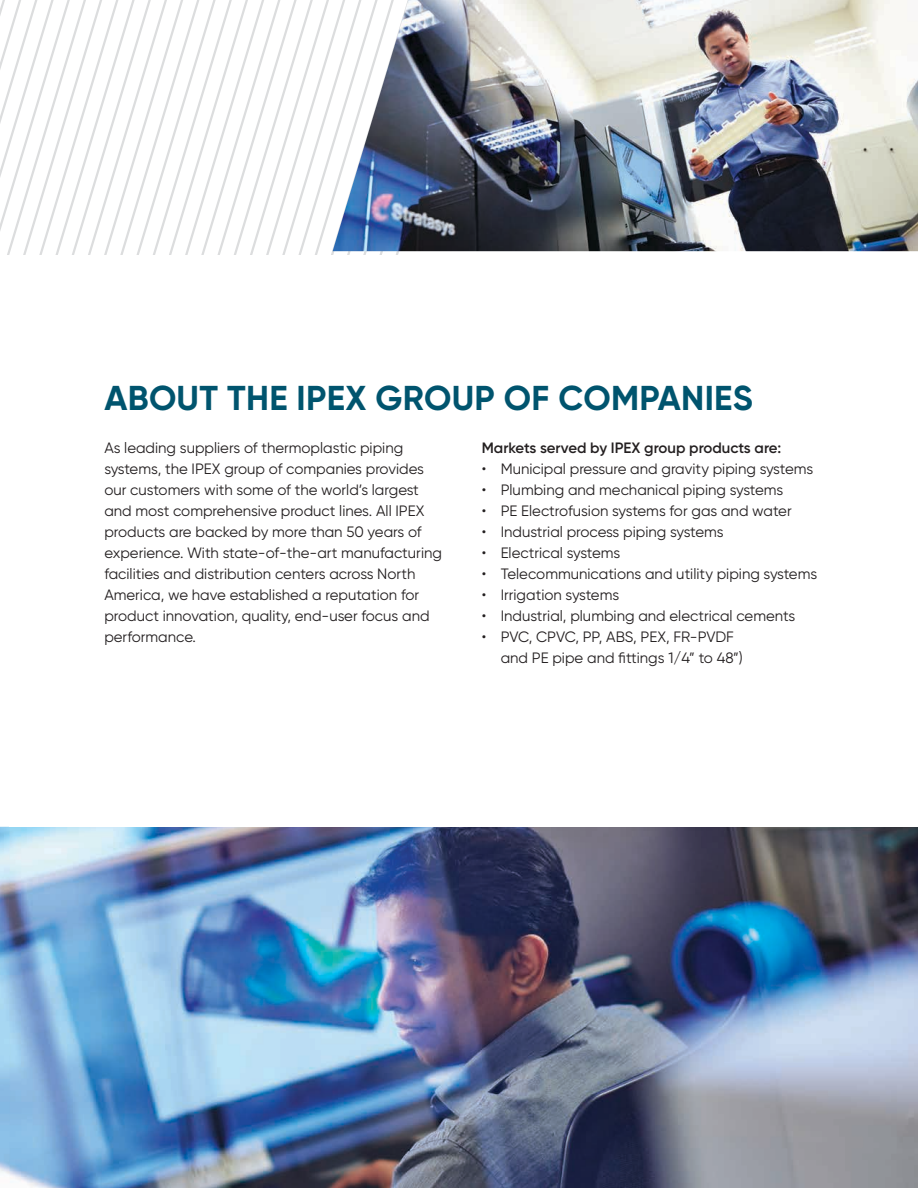
<style>
.page{position:relative;width:918px;height:1188px;background:#fff}
.page>*{position:absolute;margin:0;border:0;box-sizing:border-box;transform-origin:0 0}
.t1{font:700 34.5px "Gilroy";letter-spacing:.01em;color:#00546e}
.t2{font:15px/21px "Gilroy";color:#231f20}
.t3{font:600 15px "Gilroy";color:#231f20}
</style>
<div class="page">
<svg style="left:323px;top:0;width:16px;height:254px"></svg>
<svg style="left:306px;top:0;width:17px;height:254px"></svg>
<svg style="left:290px;top:0;width:16px;height:254px"></svg>
<svg style="left:274px;top:0;width:16px;height:254px"></svg>
<svg style="left:258px;top:0;width:16px;height:254px"></svg>
<svg style="left:242px;top:0;width:16px;height:254px"></svg>
<svg style="left:225px;top:0;width:17px;height:254px"></svg>
<svg style="left:209px;top:0;width:16px;height:254px"></svg>
<svg style="left:193px;top:0;width:16px;height:254px"></svg>
<svg style="left:177px;top:0;width:16px;height:254px"></svg>
<svg style="left:161px;top:0;width:16px;height:254px"></svg>
<svg style="left:0;top:0;width:161px;height:254px"></svg>
<img style="left:10px;top:827px;width:908px;height:361px">
<img style="left:333px;top:0;width:585px;height:251px">
<img style="left:0;top:827px;width:10px;height:348px">
<h1 class="t1" style="left:105px;top:377px;width:650px">ABOUT THE IPEX GROUP OF COMPANIES</h1>
<p class="t2" style="left:104px;top:437px;width:339px">As leading suppliers of thermoplastic piping systems, the IPEX group of companies provides our customers with some of the world’s largest and most comprehensive product lines. All IPEX products are backed by more than 50 years of experience. With state-of-the-art manufacturing facilities and distribution centers across North America, we have established a reputation for product innovation, quality, end-user focus and performance.</p>
<p class="t3" style="left:482px;top:438px;width:301px">Markets served by IPEX group products are:</p>
<p class="t2" style="left:482px;top:458px;width:333px">• Municipal pressure and gravity piping systems</p>
<p class="t2" style="left:482px;top:479px;width:303px">• Plumbing and mechanical piping systems</p>
<p class="t2" style="left:482px;top:500px;width:311px">• PE Electrofusion systems for gas and water</p>
<p class="t2" style="left:482px;top:521px;width:243px">• Industrial process piping systems</p>
<p class="t2" style="left:482px;top:542px;width:140px">• Electrical systems</p>
<p class="t2" style="left:482px;top:563px;width:337px">• Telecommunications and utility piping systems</p>
<p class="t2" style="left:482px;top:584px;width:139px">• Irrigation systems</p>
<p class="t2" style="left:482px;top:605px;width:315px">• Industrial, plumbing and electrical cements</p>
<p class="t2" style="left:501px;top:626px;width:244px;text-indent:-19px">• PVC, CPVC, PP, ABS, PEX, FR-PVDF and PE pipe and fittings 1/4” to 48”)</p>
</div>
